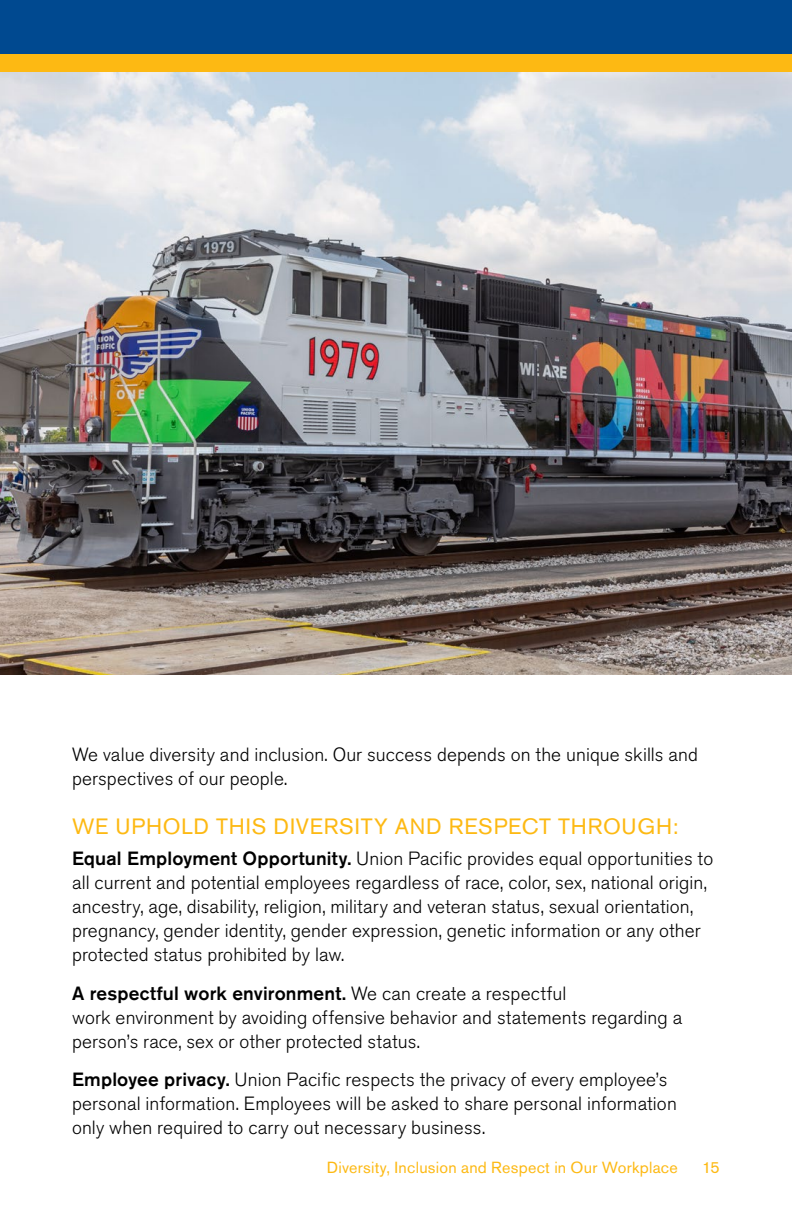
<style>
.page{position:relative;width:792px;height:1224px;background:#fff}
.page>*{position:absolute;margin:0;border:0;box-sizing:border-box;transform-origin:0 0}
.Heading_3{font:22px "Akzidenz Grotesk BE";letter-spacing:.035em;color:#fdb913}
.Body_Copy{font:300 19px/24px "Akzidenz Grotesk BE";letter-spacing:.005em;color:#000}
.t1{font:16px "Akzidenz Grotesk BE";letter-spacing:.015em;color:#fdb913}
.s1{font-weight:500}
</style>
<div class="page">
<div style="left:0;top:0;width:792px;height:72px;background:#004990"></div>
<div style="left:0;top:54px;width:792px;height:18px;background:#fdb913"></div>
<img style="left:0;top:72px;width:792px;height:603px">
<p class="Body_Copy" style="left:72px;top:743px;width:628px">We value diversity and inclusion. Our success depends on the unique skills and perspectives of our people.</p>
<p class="Heading_3" style="left:72px;top:813px;width:608px">WE UPHOLD THIS DIVERSITY AND RESPECT THROUGH:</p>
<p class="Body_Copy" style="left:72px;top:847px;width:643px"><span class="s1">Equal Employment Opportunity.</span> Union Pacific provides equal opportunities to all current and potential employees regardless of race, color, sex, national origin, ancestry, age, disability, religion, military and veteran status, sexual orientation, pregnancy, gender identity, gender expression, genetic information or any other protected status prohibited by law.</p>
<p class="Body_Copy" style="left:72px;top:981px;width:612px"><span class="s1">A respectful work environment.</span> We can create a respectful<br>work environment by avoiding offensive behavior and statements regarding a person’s race, sex or other protected status.</p>
<p class="Body_Copy" style="left:72px;top:1068px;width:606px"><span class="s1">Employee privacy.</span> Union Pacific respects the privacy of every employee’s personal information. Employees will be asked to share personal information only when required to carry out necessary business.</p>
<p class="t1" style="left:327px;top:1158px;width:353px">Diversity, Inclusion and Respect in Our Workplace</p>
<p class="t1" style="left:702px;top:1158px;width:19px">15</p>
</div>
